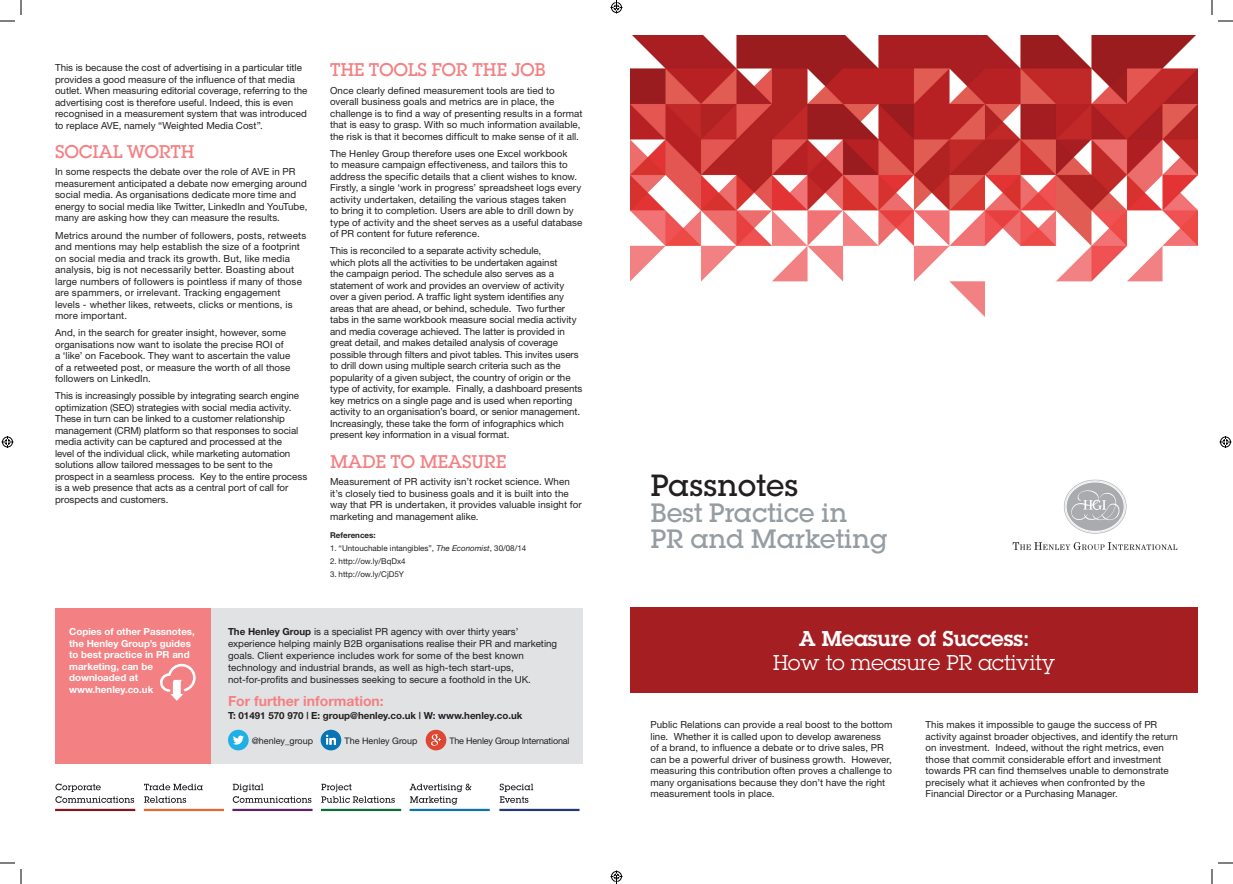
<style>
.page{position:relative;width:1233px;height:884px;background:#fff}
.page>*{position:absolute;margin:0;border:0;box-sizing:border-box;transform-origin:0 0}
.t1{font:500 30px "Lubalin Graph Std";color:#231f20}
.t2{font:500 26px/26px "Lubalin Graph Std";letter-spacing:-.01em;color:#959da2}
.t3{font:21px "Lubalin Graph Std";color:#fff}
.t4{font:600 21px "Lubalin Graph Std";color:#fff}
.t5{font:500 18px "Lubalin Graph Std";letter-spacing:-.015em;color:#f38183}
.t6{font:700 14px "Helvetica Neue";color:#f38183}
.t7{font:9.8px/11.5px "Helvetica Neue";letter-spacing:.005em;color:#231f20}
.t8{font:700 9.8px/11.5px "Helvetica Neue";color:#fff}
.t9{font:700 9.8px "Helvetica Neue";color:#231f20}
.t10{font:9px "Helvetica Neue";color:#231f20}
.t11{font:9px "Helvetica Neue";letter-spacing:-.02em;color:#231f20}
.t12{font:8px "Helvetica Neue";color:#231f20}
.t13{font:700 8px "Helvetica Neue";color:#231f20}
.s1{font-style:italic}
.s2{font-weight:700}
</style>
<div class="page">
<img style="left:630px;top:35px;width:567px;height:282px">
<div style="left:630px;top:608px;width:567px;height:85px;background:#a51f22"></div>
<img style="left:1012px;top:479px;width:166px;height:72px">
<hr style="left:55px;top:809px;width:80px;height:2px;background:#861520">
<hr style="left:144px;top:809px;width:80px;height:2px;background:#ed6631">
<hr style="left:232px;top:809px;width:80px;height:2px;background:#5b2265">
<hr style="left:321px;top:809px;width:80px;height:2px;background:#0b6d39">
<hr style="left:409px;top:809px;width:81px;height:2px;background:#0d74ab">
<hr style="left:499px;top:809px;width:80px;height:2px;background:#243975">
<svg style="left:55px;top:784px;width:79px;height:19px"></svg>
<svg style="left:144px;top:784px;width:59px;height:6px"></svg>
<svg style="left:144px;top:796px;width:42px;height:7px"></svg>
<svg style="left:233px;top:784px;width:78px;height:19px"></svg>
<svg style="left:321px;top:784px;width:74px;height:19px"></svg>
<svg style="left:409px;top:784px;width:62px;height:21px"></svg>
<svg style="left:500px;top:784px;width:33px;height:19px"></svg>
<div style="left:211px;top:608px;width:371px;height:156px;background:#e1e2e4"></div>
<div style="left:55px;top:608px;width:156px;height:156px;background:#f38183"></div>
<svg style="left:160px;top:664px;width:36px;height:37px"></svg>
<div style="left:228px;top:730px;width:21px;height:20px;background:#1fb0e6;border-radius:50%"></div>
<svg style="left:233px;top:735px;width:11px;height:9px"></svg>
<div style="left:321px;top:730px;width:20px;height:20px;background:#0774b5;border-radius:50%"></div>
<svg style="left:326px;top:735px;width:10px;height:10px"></svg>
<div style="left:426px;top:730px;width:20px;height:20px;background:#dd4835;border-radius:50%"></div>
<svg style="left:431px;top:734px;width:10px;height:12px"></svg>
<svg style="left:1218px;top:20px;width:15px;height:2px"></svg>
<svg style="left:1218px;top:862px;width:15px;height:2px"></svg>
<svg style="left:0;top:0;width:22px;height:22px"></svg>
<svg style="left:0;top:862px;width:22px;height:22px"></svg>
<svg style="left:1211px;top:0;width:1px;height:15px"></svg>
<svg style="left:1211px;top:869px;width:1px;height:15px"></svg>
<svg style="left:2px;top:436px;width:12px;height:12px"></svg>
<svg style="left:1219px;top:436px;width:12px;height:12px"></svg>
<svg style="left:610px;top:0;width:12px;height:14px"></svg>
<svg style="left:610px;top:870px;width:12px;height:14px"></svg>
<p class="t7" style="left:55px;top:62px;width:254px">This is because the cost of advertising in a particular title provides a good measure of the influence of that media outlet. When measuring editorial coverage, referring to the advertising cost is therefore useful. Indeed, this is even recognised in a measurement system that was introduced to replace AVE, namely “Weighted Media Cost”.</p>
<h3 class="t5" style="left:55px;top:141px;width:141px">SOCIAL WORTH</h3>
<p class="t7" style="left:55px;top:166px;width:254px">In some respects the debate over the role of AVE in PR measurement anticipated a debate now emerging around social media. As organisations dedicate more time and energy to social media like Twitter, LinkedIn and YouTube, many are asking how they can measure the results.</p>
<p class="t7" style="left:55px;top:229px;width:253px">Metrics around the number of followers, posts, retweets and mentions may help establish the size of a footprint on social media and track its growth. But, like media analysis, big is not necessarily better. Boasting about large numbers of followers is pointless if many of those are spammers, or irrelevant. Tracking engagement levels - whether likes, retweets, clicks or mentions, is more important.</p>
<p class="t7" style="left:55px;top:327px;width:237px">And, in the search for greater insight, however, some organisations now want to isolate the precise ROI of a ‘like’ on Facebook. They want to ascertain the value of a retweeted post, or measure the worth of all those followers on LinkedIn.</p>
<p class="t7" style="left:55px;top:390px;width:254px">This is increasingly possible by integrating search engine optimization (SEO) strategies with social media activity.<br>These in turn can be linked to a customer relationship management (CRM) platform so that responses to social media activity can be captured and processed at the<br>level of the individual click, while marketing automation solutions allow tailored messages to be sent to the prospect in a seamless process. Key to the entire process is a web presence that acts as a central port of call for prospects and customers.</p>
<h3 class="t5" style="left:330px;top:59px;width:217px">THE TOOLS FOR THE JOB</h3>
<p class="t7" style="left:330px;top:84px;width:254px">Once clearly defined measurement tools are tied to overall business goals and metrics are in place, the challenge is to find a way of presenting results in a format that is easy to grasp. With so much information available, the risk is that it becomes difficult to make sense of it all.</p>
<p class="t7" style="left:330px;top:147px;width:254px">The Henley Group therefore uses one Excel workbook<br>to measure campaign effectiveness, and tailors this to address the specific details that a client wishes to know.<br>Firstly, a single ‘work in progress’ spreadsheet logs every activity undertaken, detailing the various stages taken<br>to bring it to completion. Users are able to drill down by type of activity and the sheet serves as a useful database of PR content for future reference.</p>
<p class="t7" style="left:330px;top:245px;width:254px">This is reconciled to a separate activity schedule,<br>which plots all the activities to be undertaken against<br>the campaign period. The schedule also serves as a statement of work and provides an overview of activity over a given period. A traffic light system identifies any areas that are ahead, or behind, schedule. Two further tabs in the same workbook measure social media activity and media coverage achieved. The latter is provided in great detail, and makes detailed analysis of coverage possible through filters and pivot tables. This invites users to drill down using multiple search criteria such as the popularity of a given subject, the country of origin or the type of activity, for example. Finally, a dashboard presents key metrics on a single page and is used when reporting activity to an organisation’s board, or senior management.<br>Increasingly, these take the form of infographics which present key information in a visual format.</p>
<h3 class="t5" style="left:330px;top:450px;width:178px">MADE TO MEASURE</h3>
<p class="t7" style="left:330px;top:476px;width:253px">Measurement of PR activity isn’t rocket science. When it’s closely tied to business goals and it is built into the way that PR is undertaken, it provides valuable insight for marketing and management alike.</p>
<p class="t13" style="left:330px;top:530px;width:47px">References:</p>
<p class="t12" style="left:330px;top:543px;width:198px">1. “Untouchable intangibles”, <span class="s1">The Economist</span>, 30/08/14</p>
<p class="t12" style="left:330px;top:556px;width:77px">2. http://ow.ly/BqDx4</p>
<p class="t12" style="left:330px;top:569px;width:75px">3. http://ow.ly/CjD5Y</p>
<p class="t8" style="left:69px;top:626px;width:127px">Copies of other Passnotes, the Henley Group’s guides to best practice in PR and marketing, can be downloaded at www.henley.co.uk</p>
<p class="t7" style="left:228px;top:626px;width:331px;line-height:12px"><span class="s2">The Henley Group</span> is a specialist PR agency with over thirty years’ experience helping mainly B2B organisations realise their PR and marketing goals. Client experience includes work for some of the best known technology and industrial brands, as well as high-tech start-ups, not-for-profits and businesses seeking to secure a foothold in the UK.</p>
<h3 class="t6" style="left:228px;top:692px;width:157px">For further information:</h3>
<p class="t9" style="left:228px;top:709px;width:296px">T: 01491 570 970 | E: group@henley.co.uk | W: www.henley.co.uk</p>
<p class="t10" style="left:252px;top:735px;width:63px">@henley_group</p>
<p class="t10" style="left:344px;top:735px;width:74px">The Henley Group</p>
<p class="t11" style="left:449px;top:735px;width:121px">The Henley Group International</p>
<h1 class="t1" style="left:650px;top:466px;width:149px">Passnotes</h1>
<h2 class="t2" style="left:650px;top:500px;width:239px">Best Practice in<br>PR and Marketing</h2>
<h3 class="t4" style="left:799px;top:624px;width:232px">A Measure of Success:</h3>
<h3 class="t3" style="left:773px;top:649px;width:284px">How to measure PR activity</h3>
<p class="t7" style="left:650px;top:719px;width:243px">Public Relations can provide a real boost to the bottom line. Whether it is called upon to develop awareness<br>of a brand, to influence a debate or to drive sales, PR can be a powerful driver of business growth. However, measuring this contribution often proves a challenge to many organisations because they don’t have the right measurement tools in place.</p>
<p class="t7" style="left:925px;top:719px;width:254px">This makes it impossible to gauge the success of PR activity against broader objectives, and identify the return on investment. Indeed, without the right metrics, even those that commit considerable effort and investment towards PR can find themselves unable to demonstrate precisely what it achieves when confronted by the Financial Director or a Purchasing Manager.</p>
</div>
